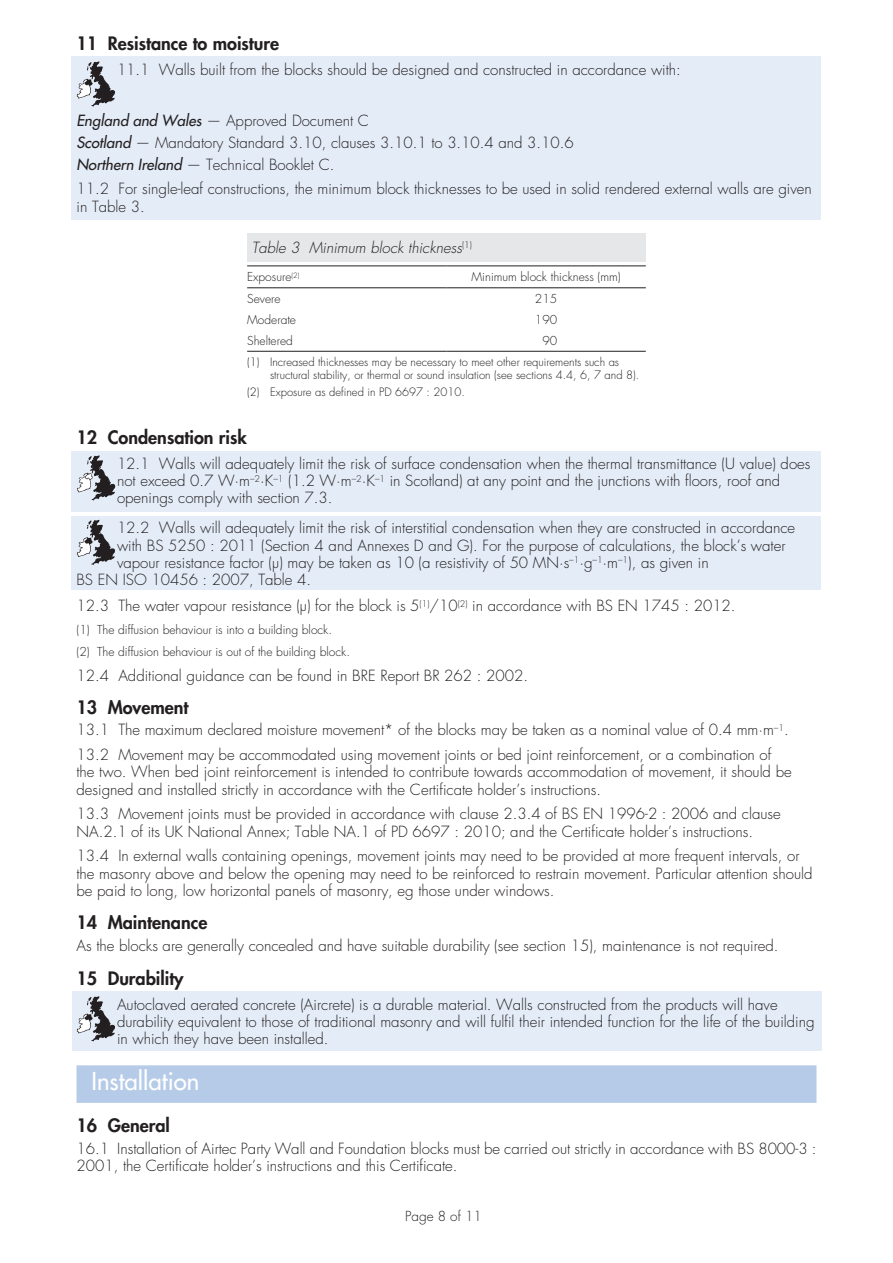
<style>
.page{position:relative;width:893px;height:1263px;background:#fff}
.page>*{position:absolute;margin:0;border:0;box-sizing:border-box;transform-origin:0 0}
.t1{font:24px "Futura";color:#fff}
.t2{font:800 18px "Futura";color:#231f20}
.t3{font:300 15px/17.2px "Futura";color:#231f20}
.t4{font:italic 300 15px "Futura";color:#231f20}
.t5{font:300 13.5px "Futura";color:#231f20}
.t6{font:300 12px/21.5px "Futura";color:#231f20}
.t7{font:300 11.25px/13.5px "Futura";color:#231f20}
.s1{font-weight:400;font-style:italic}
</style>
<div class="page">
<div style="left:72px;top:991px;width:750px;height:59px;background:#e4ecf7"></div>
<div style="left:72px;top:516px;width:749px;height:74px;background:#e4ecf7"></div>
<div style="left:72px;top:451px;width:749px;height:60px;background:#e4ecf7"></div>
<div style="left:72px;top:57px;width:749px;height:163px;background:#e4ecf7"></div>
<div style="left:76px;top:1065px;width:740px;height:38px;background:#b6cbe8"></div>
<svg style="left:77px;top:61px;width:38px;height:46px"></svg>
<div style="left:247px;top:233px;width:399px;height:28px;background:#e6e7e9"></div>
<hr style="left:247px;top:265px;width:199px;height:1px;background:#231f20">
<hr style="left:446px;top:265px;width:200px;height:1px;background:#231f20">
<hr style="left:247px;top:287px;width:199px;height:1px;background:#231f20">
<hr style="left:446px;top:287px;width:200px;height:1px;background:#231f20">
<hr style="left:247px;top:351px;width:199px;height:1px;background:#231f20">
<hr style="left:446px;top:351px;width:200px;height:1px;background:#231f20">
<svg style="left:77px;top:455px;width:38px;height:45px"></svg>
<svg style="left:77px;top:520px;width:38px;height:45px"></svg>
<svg style="left:77px;top:996px;width:38px;height:45px"></svg>
<p class="t2" style="left:76px;top:32px;width:204px">11 Resistance to moisture</p>
<p class="t3" style="left:117px;top:61px;width:565px">11.1 Walls built from the blocks should be designed and constructed in accordance with:</p>
<p class="t3" style="left:76px;top:111px;width:499px;line-height:21.6px"><span class="s1">England and Wales</span> — Approved Document C<br><span class="s1">Scotland</span> — Mandatory Standard 3.10, clauses 3.10.1 to 3.10.4 and 3.10.6<br><span class="s1">Northern Ireland</span> — Technical Booklet C.</p>
<p class="t3" style="left:76px;top:181px;width:737px">11.2 For single-leaf constructions, the minimum block thicknesses to be used in solid rendered external walls are given in Table 3.</p>
<p class="t4" style="left:252px;top:238px;width:222px">Table 3 Minimum block thickness<sup>(1)</sup></p>
<p class="t6" style="left:247px;top:267px;width:54px">Exposure<sup>(2)</sup></p>
<p class="t6" style="left:472px;top:267px;width:151px">Minimum block thickness (mm)</p>
<p class="t6" style="left:247px;top:288px;width:35px">Severe</p>
<p class="t6" style="left:535px;top:288px;width:24px">215</p>
<p class="t6" style="left:247px;top:309px;width:50px">Moderate</p>
<p class="t6" style="left:535px;top:309px;width:24px">190</p>
<p class="t6" style="left:247px;top:330px;width:47px">Sheltered</p>
<p class="t6" style="left:542px;top:330px;width:16px">90</p>
<p class="t7" style="left:270px;top:355px;width:371px;text-indent:-23px">(1) Increased thicknesses may be necessary to meet other requirements such as structural stability, or thermal or sound insulation (see sections 4.4, 6, 7 and 8).</p>
<p class="t7" style="left:247px;top:385px;width:219px">(2) Exposure as defined in PD 6697 : 2010.</p>
<p class="t2" style="left:76px;top:426px;width:172px">12 Condensation risk</p>
<p class="t3" style="left:117px;top:455px;width:695px">12.1 Walls will adequately limit the risk of surface condensation when the thermal transmittance (U value) does not exceed 0.7 W·m<sup>–2</sup>·K<sup>–1</sup> (1.2 W·m<sup>–2</sup>·K<sup>–1</sup> in Scotland) at any point and the junctions with floors, roof and openings comply with section 7.3.</p>
<p class="t3" style="left:117px;top:520px;width:680px">12.2 Walls will adequately limit the risk of interstitial condensation when they are constructed in accordance</p>
<p class="t3" style="left:117px;top:537px;width:670px">with BS 5250 : 2011 (Section 4 and Annexes D and G). For the purpose of calculations, the block’s water</p>
<p class="t3" style="left:117px;top:554px;width:593px">vapour resistance factor (μ) may be taken as 10 (a resistivity of 50 MN·s<sup>–1</sup>·g<sup>–1</sup>·m<sup>–1</sup>), as given in</p>
<p class="t3" style="left:76px;top:571px;width:236px">BS EN ISO 10456 : 2007, Table 4.</p>
<p class="t3" style="left:76px;top:598px;width:661px">12.3 The water vapour resistance (µ) for the block is 5<sup>(1)</sup>/10<sup>(2)</sup> in accordance with BS EN 1745 : 2012.</p>
<p class="t6" style="left:76px;top:620px;width:275px">(1) The diffusion behaviour is into a building block.<br>(2) The diffusion behaviour is out of the building block.</p>
<p class="t3" style="left:76px;top:667px;width:453px">12.4 Additional guidance can be found in BRE Report BR 262 : 2002.</p>
<p class="t2" style="left:76px;top:695px;width:114px">13 Movement</p>
<p class="t3" style="left:76px;top:718px;width:714px;line-height:24.8px">13.1 The maximum declared moisture movement* of the blocks may be taken as a nominal value of 0.4 mm·m<sup>–1</sup>.<br>13.2 Movement may be accommodated using movement joints or bed joint reinforcement, or a combination of</p>
<p class="t3" style="left:76px;top:764px;width:717px">the two. When bed joint reinforcement is intended to contribute towards accommodation of movement, it should be designed and installed strictly in accordance with the Certificate holder’s instructions.</p>
<p class="t3" style="left:76px;top:806px;width:706px">13.3 Movement joints must be provided in accordance with clause 2.3.4 of BS EN 1996-2 : 2006 and clause<br>NA.2.1 of its UK National Annex; Table NA.1 of PD 6697 : 2010; and the Certificate holder’s instructions.</p>
<p class="t3" style="left:76px;top:848px;width:737px">13.4 In external walls containing openings, movement joints may need to be provided at more frequent intervals, or the masonry above and below the opening may need to be reinforced to restrain movement. Particular attention should be paid to long, low horizontal panels of masonry, eg those under windows.</p>
<p class="t2" style="left:76px;top:911px;width:132px">14 Maintenance</p>
<p class="t3" style="left:76px;top:937px;width:703px">As the blocks are generally concealed and have suitable durability (see section 15), maintenance is not required.</p>
<p class="t2" style="left:76px;top:967px;width:109px">15 Durability</p>
<p class="t3" style="left:117px;top:996px;width:699px">Autoclaved aerated concrete (Aircrete) is a durable material. Walls constructed from the products will have durability equivalent to those of traditional masonry and will fulfil their intended function for the life of the building in which they have been installed.</p>
<h1 class="t1" style="left:91px;top:1066px;width:109px">Installation</h1>
<p class="t2" style="left:76px;top:1114px;width:95px">16 General</p>
<p class="t3" style="left:76px;top:1140px;width:741px">16.1 Installation of Airtec Party Wall and Foundation blocks must be carried out strictly in accordance with BS 8000-3 :<br>2001, the Certificate holder’s instructions and this Certificate.</p>
<p class="t5" style="left:405px;top:1208px;width:78px">Page 8 of 11</p>
</div>
